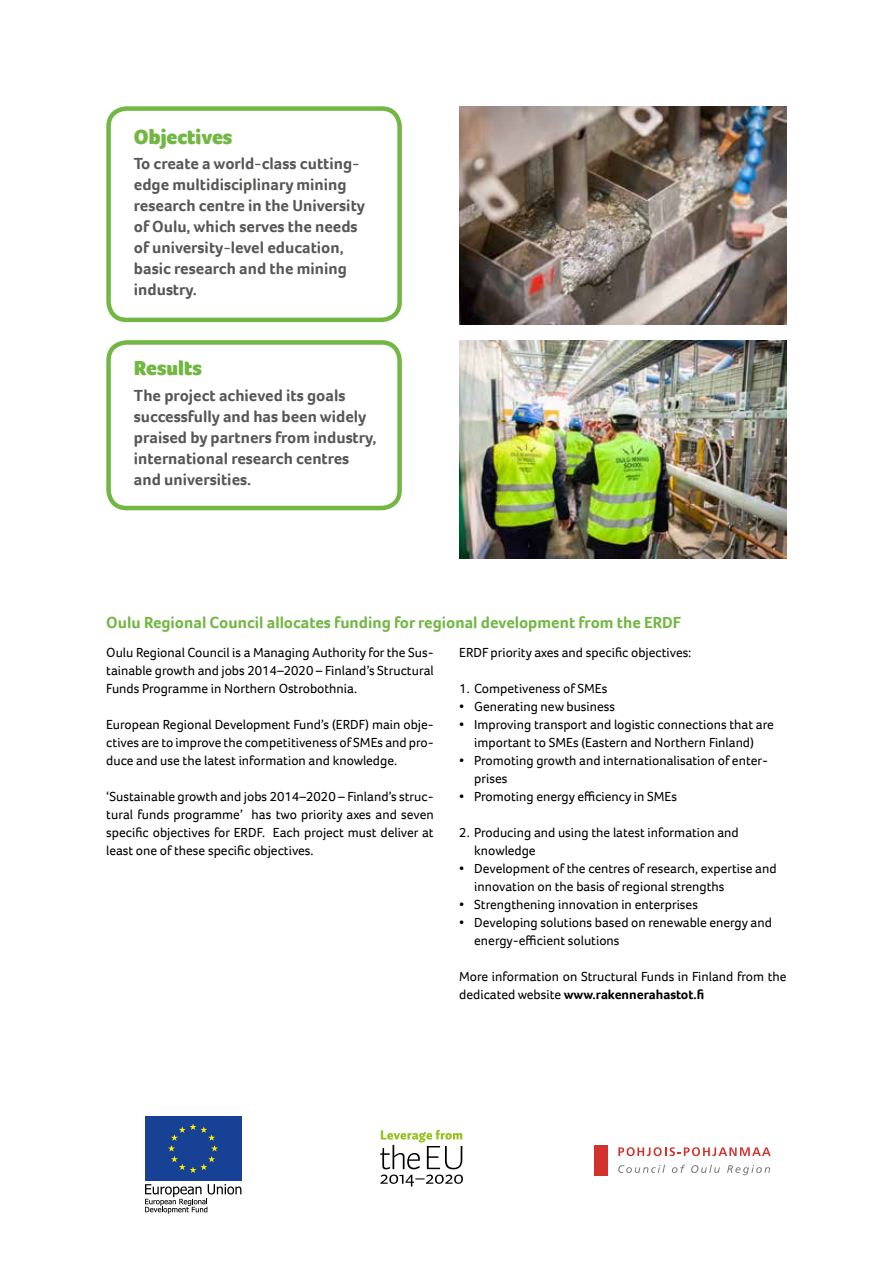
<style>
.page{position:relative;width:893px;height:1263px;background:#fff}
.page>*{position:absolute;margin:0;border:0;box-sizing:border-box;transform-origin:0 0}
.t1{font:900 21px "Foco";color:#72b743}
.t2{font:700 16.5px/21px "Foco";color:#575756}
.t3{font:700 16.5px "Foco";color:#72b743}
.t4{font:13.5px/18px "Foco";color:#000}
.s1{font-weight:700}
</style>
<div class="page">
<svg style="left:380px;top:1130px;width:83px;height:56px"></svg>
<div style="left:145px;top:1116px;width:97px;height:65px;background:#164194"></div>
<svg style="left:168px;top:1123px;width:50px;height:50px"></svg>
<svg style="left:145px;top:1184px;width:96px;height:30px"></svg>
<svg style="left:618px;top:1164px;width:152px;height:11px"></svg>
<svg style="left:618px;top:1147px;width:153px;height:9px"></svg>
<div style="left:594px;top:1145px;width:13px;height:30px;background:#d3312d"></div>
<div style="left:106px;top:106px;width:296px;height:216px;border:4px solid #72b743;border-radius:18px"></div>
<div style="left:106px;top:340px;width:296px;height:170px;border:4px solid #72b743;border-radius:18px"></div>
<img style="left:459px;top:106px;width:328px;height:219px">
<img style="left:459px;top:340px;width:328px;height:218px">
<h1 class="t1" style="left:134px;top:123px;width:100px">Objectives</h1>
<p class="t2" style="left:134px;top:153px;width:233px">To create a world-class cutting&shy;edge multidisciplinary mining research centre in the University of Oulu, which serves the needs of university-level education, basic research and the mining industry.</p>
<h1 class="t1" style="left:134px;top:354px;width:69px">Results</h1>
<p class="t2" style="left:134px;top:384px;width:244px">The project achieved its goals successfully and has been widely praised by partners from industry, international research centres and universities.</p>
<p class="t3" style="left:106px;top:612px;width:576px">Oulu Regional Council allocates funding for regional development from the ERDF</p>
<p class="t4" style="left:106px;top:643px;width:329px;text-align:justify">Oulu Regional Council is a Managing Authority for the Sus&shy;tainable growth and jobs 2014–2020 – Finland’s Structural Funds Programme in Northern Ostrobothnia.</p>
<p class="t4" style="left:106px;top:715px;width:329px;text-align:justify">European Regional Development Fund’s (ERDF) main obje&shy;ctives are to improve the competitiveness of SMEs and pro&shy;duce and use the latest information and knowledge.</p>
<p class="t4" style="left:106px;top:787px;width:329px;text-align:justify">‘Sustainable growth and jobs 2014–2020 – Finland’s struc&shy;tural funds programme’ has two priority axes and seven specific objectives for ERDF. Each project must deliver at least one of these specific objectives.</p>
<p class="t4" style="left:459px;top:643px;width:234px">ERDF priority axes and specific objectives:</p>
<p class="t4" style="left:459px;top:679px;width:150px">1. Competiveness of SMEs</p>
<p class="t4" style="left:459px;top:697px;width:157px">• Generating new business</p>
<p class="t4" style="left:459px;top:715px;width:316px;text-align:center">• Improving transport and logistic connections that are important to SMEs (Eastern and Northern Finland)</p>
<p class="t4" style="left:474px;top:751px;width:295px;text-indent:-15px">• Promoting growth and internationalisation of enter&shy;prises</p>
<p class="t4" style="left:459px;top:787px;width:219px">• Promoting energy efficiency in SMEs</p>
<p class="t4" style="left:474px;top:823px;width:266px;text-indent:-15px">2. Producing and using the latest information and knowledge</p>
<p class="t4" style="left:474px;top:859px;width:304px;text-indent:-15px">• Development of the centres of research, expertise and innovation on the basis of regional strengths</p>
<p class="t4" style="left:459px;top:895px;width:240px">• Strengthening innovation in enterprises</p>
<p class="t4" style="left:474px;top:913px;width:299px;text-indent:-15px">• Developing solutions based on renewable energy and energy-efficient solutions</p>
<p class="t4" style="left:459px;top:967px;width:329px">More information on Structural Funds in Finland from the dedicated website <span class="s1">www.rakennerahastot.fi</span></p>
</div>
